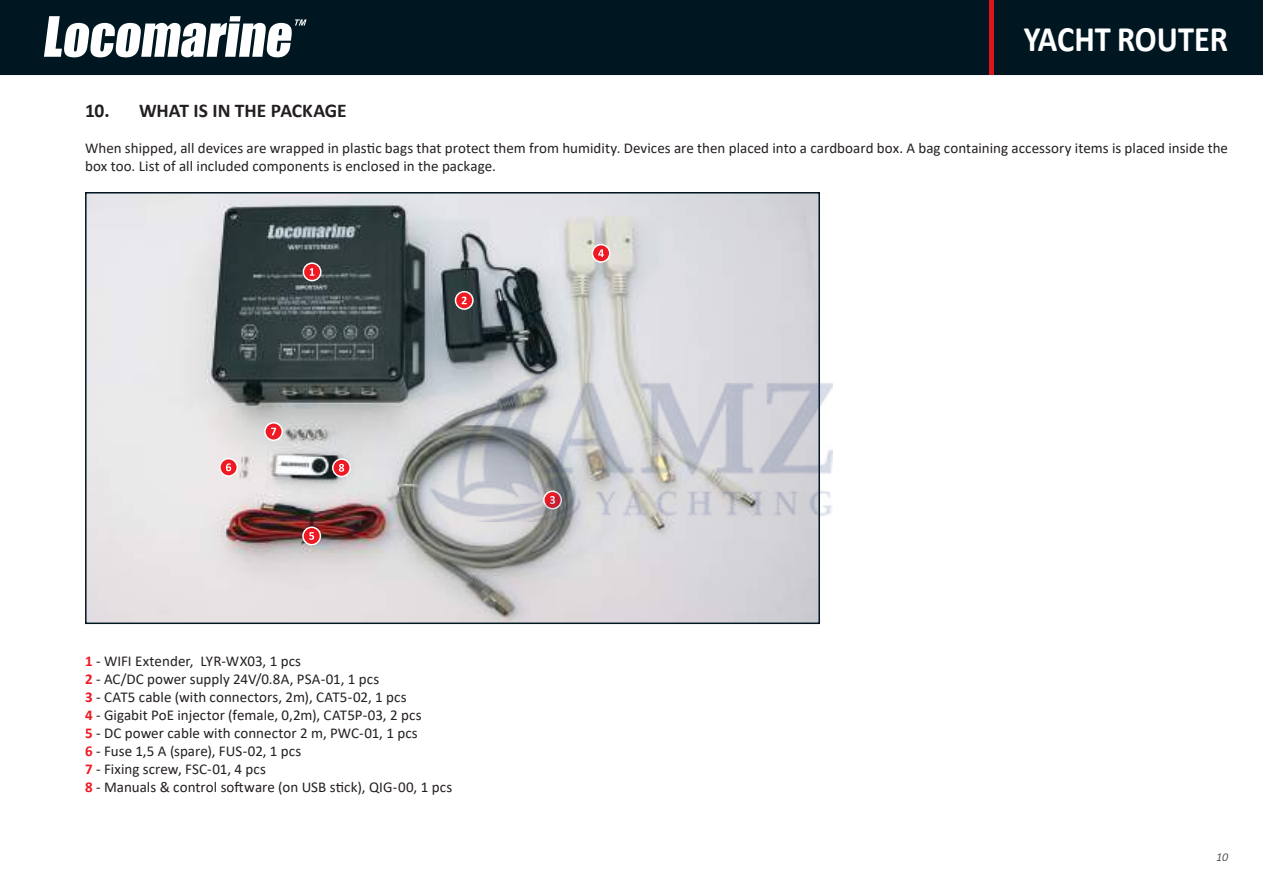
<style>
.page{position:relative;width:1263px;height:893px;background:#fff}
.page>*{position:absolute;margin:0;border:0;box-sizing:border-box;transform-origin:0 0}
.t1{font:700 36px "Calibri";color:#fff;scale:.9 1}
.t2{font:700 19.5px "Calibri";color:#241f1f}
.t3{font:15px/18px "Calibri";letter-spacing:.005em;color:#241f1f}
.t4{font:italic 300 12px "Calibri";color:#241f1f}
.s1{font-weight:700;color:#ef1923}
</style>
<div class="page">
<div style="left:0;top:0;width:1263px;height:76px;background:#001721"></div>
<svg style="left:44px;top:16px;width:263px;height:41px"></svg>
<div style="left:989px;top:0;width:5px;height:76px;background:#db141d"></div>
<hr style="left:0;top:75px;width:1263px;height:2px;background:#fff">
<img style="left:88px;top:195px;width:729px;height:426px">
<div style="left:85px;top:192px;width:735px;height:432px;border:2px solid #001721"></div>
<div style="left:303px;top:527px;width:17px;height:18px;background:#ef1923;border-radius:50%"></div>
<div style="left:302px;top:526px;width:19px;height:19px;border:2px solid #fff;border-radius:50%"></div>
<svg style="left:309px;top:532px;width:5px;height:8px"></svg>
<div style="left:333px;top:459px;width:17px;height:17px;background:#ef1923;border-radius:50%"></div>
<div style="left:332px;top:458px;width:19px;height:19px;border:2px solid #fff;border-radius:50%"></div>
<svg style="left:339px;top:464px;width:5px;height:8px"></svg>
<div style="left:220px;top:459px;width:17px;height:17px;background:#ef1923;border-radius:50%"></div>
<div style="left:219px;top:458px;width:19px;height:19px;border:2px solid #fff;border-radius:50%"></div>
<svg style="left:226px;top:463px;width:5px;height:8px"></svg>
<svg style="left:265px;top:423px;width:17px;height:17px"></svg>
<div style="left:264px;top:422px;width:19px;height:19px;border:2px solid #fff;border-radius:50%"></div>
<svg style="left:271px;top:428px;width:5px;height:7px"></svg>
<div style="left:592px;top:245px;width:18px;height:17px;background:#ef1923;border-radius:50%"></div>
<div style="left:592px;top:244px;width:18px;height:19px;border:2px solid #fff;border-radius:50%"></div>
<svg style="left:598px;top:249px;width:6px;height:8px"></svg>
<svg style="left:455px;top:292px;width:18px;height:17px"></svg>
<div style="left:455px;top:291px;width:19px;height:19px;border:2px solid #fff;border-radius:50%"></div>
<svg style="left:462px;top:297px;width:5px;height:7px"></svg>
<div style="left:303px;top:263px;width:18px;height:18px;background:#ef1923;border-radius:50%"></div>
<div style="left:303px;top:262px;width:19px;height:19px;border:2px solid #fff;border-radius:50%"></div>
<svg style="left:310px;top:268px;width:4px;height:8px"></svg>
<img style="left:430px;top:371px;width:402px;height:150px">
<h1 class="t1" style="left:1024px;top:13px;width:228px">YACHT ROUTER</h1>
<h2 class="t2" style="left:85px;top:97px;width:263px">10. WHAT IS IN THE PACKAGE</h2>
<p class="t3" style="left:85px;top:140px;width:1144px">When shipped, all devices are wrapped in plastic bags that protect them from humidity. Devices are then placed into a cardboard box. A bag containing accessory items is placed inside the box too. List of all included components is enclosed in the package.</p>
<p class="t3" style="left:85px;top:653px;width:369px"><span class="s1">1</span> - WIFI Extender, LYR-WX03, 1 pcs<br><span class="s1">2</span> - AC/DC power supply 24V/0.8A, PSA-01, 1 pcs<br><span class="s1">3</span> - CAT5 cable (with connectors, 2m), CAT5-02, 1 pcs<br><span class="s1">4</span> - Gigabit PoE injector (female, 0,2m), CAT5P-03, 2 pcs<br><span class="s1">5</span> - DC power cable with connector 2 m, PWC-01, 1 pcs<br><span class="s1">6</span> - Fuse 1,5 A (spare), FUS-02, 1 pcs<br><span class="s1">7</span> - Fixing screw, FSC-01, 4 pcs<br><span class="s1">8</span> - Manuals &amp; control software (on USB stick), QIG-00, 1 pcs</p>
<p class="t4" style="left:1216px;top:850px;width:13px">10</p>
</div>
